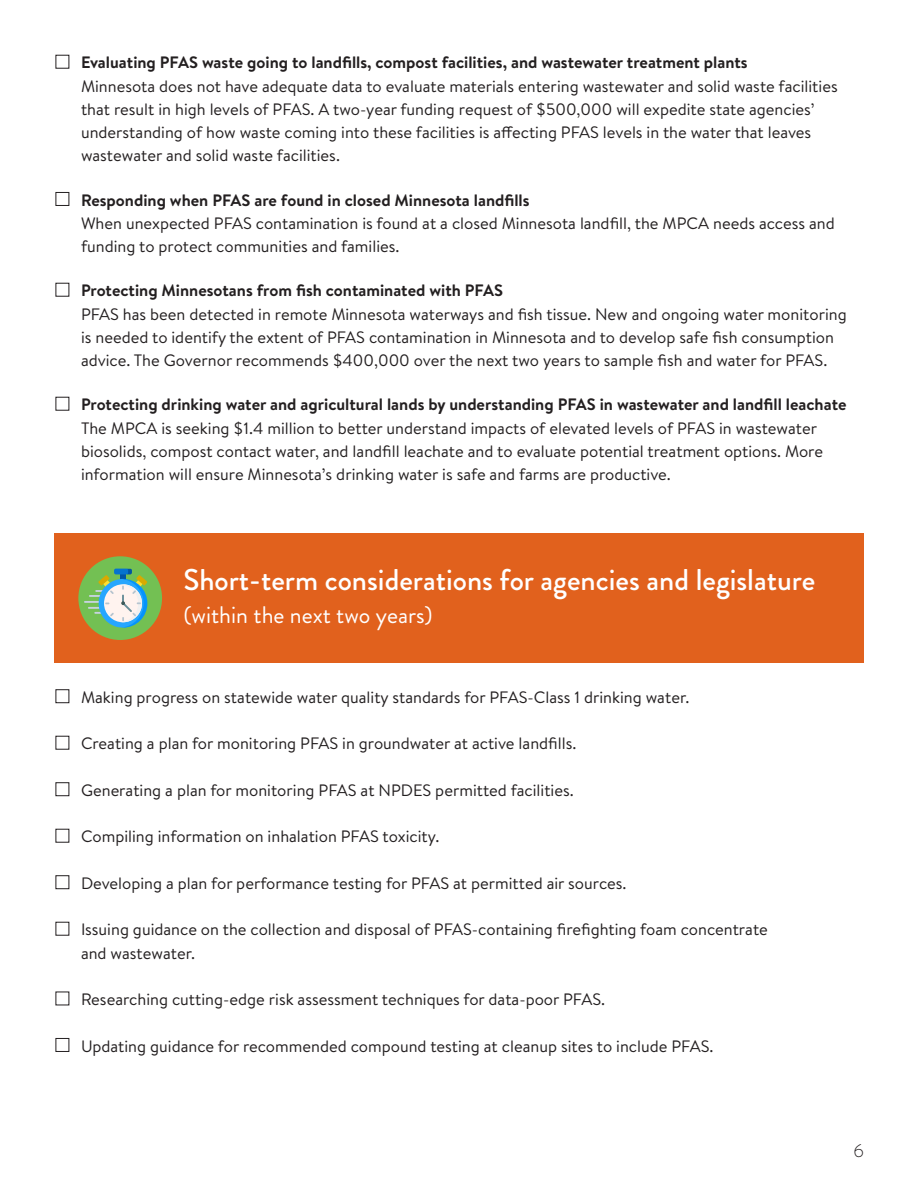
<style>
.page{position:relative;width:918px;height:1188px;background:#fff}
.page>*{position:absolute;margin:0;border:0;box-sizing:border-box;transform-origin:0 0}
.t1{font:500 30px "Brandon Grotesque";color:#fff}
.t2{font:24px "Brandon Grotesque";color:#fff}
.t3{font:300 18px "Brandon Text";color:#231f20}
.t4{font:16.5px/23.2px "Brandon Text";color:#231f20}
.t5{font:700 16.5px "Brandon Text";color:#231f20}
</style>
<div class="page">
<div style="left:54px;top:533px;width:810px;height:130px;background:#e1611d"></div>
<div style="left:78px;top:556px;width:84px;height:84px;background:#73c053;border-radius:50%"></div>
<svg style="left:84px;top:569px;width:63px;height:59px"></svg>
<p class="t5" style="left:54px;top:51px;width:695px">■ Evaluating PFAS waste going to landfills, compost facilities, and wastewater treatment plants</p>
<p class="t4" style="left:81px;top:74px;width:758px">Minnesota does not have adequate data to evaluate materials entering wastewater and solid waste facilities that result in high levels of PFAS. A two-year funding request of $500,000 will expedite state agencies’ understanding of how waste coming into these facilities is affecting PFAS levels in the water that leaves wastewater and solid waste facilities.</p>
<p class="t5" style="left:54px;top:188px;width:477px">■ Responding when PFAS are found in closed Minnesota landfills</p>
<p class="t4" style="left:81px;top:211px;width:755px">When unexpected PFAS contamination is found at a closed Minnesota landfill, the MPCA needs access and funding to protect communities and families.</p>
<p class="t5" style="left:54px;top:279px;width:451px">■ Protecting Minnesotans from fish contaminated with PFAS</p>
<p class="t4" style="left:81px;top:302px;width:767px">PFAS has been detected in remote Minnesota waterways and fish tissue. New and ongoing water monitoring is needed to identify the extent of PFAS contamination in Minnesota and to develop safe fish consumption advice. The Governor recommends $400,000 over the next two years to sample fish and water for PFAS.</p>
<p class="t5" style="left:54px;top:393px;width:794px">■ Protecting drinking water and agricultural lands by understanding PFAS in wastewater and landfill leachate</p>
<p class="t4" style="left:81px;top:416px;width:744px">The MPCA is seeking $1.4 million to better understand impacts of elevated levels of PFAS in wastewater biosolids, compost contact water, and landfill leachate and to evaluate potential treatment options. More information will ensure Minnesota’s drinking water is safe and farms are productive.</p>
<p class="t1" style="left:184px;top:559px;width:633px">Short-term considerations for agencies and legislature</p>
<p class="t2" style="left:184px;top:599px;width:251px">(within the next two years)</p>
<p class="t4" style="left:54px;top:685px;width:637px">■ Making progress on statewide water quality standards for PFAS-Class 1 drinking water.</p>
<p class="t4" style="left:54px;top:731px;width:524px">■ Creating a plan for monitoring PFAS in groundwater at active landfills.</p>
<p class="t4" style="left:54px;top:778px;width:521px">■ Generating a plan for monitoring PFAS at NPDES permitted facilities.</p>
<p class="t4" style="left:54px;top:824px;width:387px">■ Compiling information on inhalation PFAS toxicity.</p>
<p class="t4" style="left:54px;top:871px;width:574px">■ Developing a plan for performance testing for PFAS at permitted air sources.</p>
<p class="t4" style="left:81px;top:917px;width:688px;text-indent:-27px">■ Issuing guidance on the collection and disposal of PFAS-containing firefighting foam concentrate and wastewater.</p>
<p class="t4" style="left:54px;top:987px;width:553px">■ Researching cutting-edge risk assessment techniques for data-poor PFAS.</p>
<p class="t4" style="left:54px;top:1034px;width:661px">■ Updating guidance for recommended compound testing at cleanup sites to include PFAS.</p>
<p class="t3" style="left:854px;top:1139px;width:12px">6</p>
</div>
